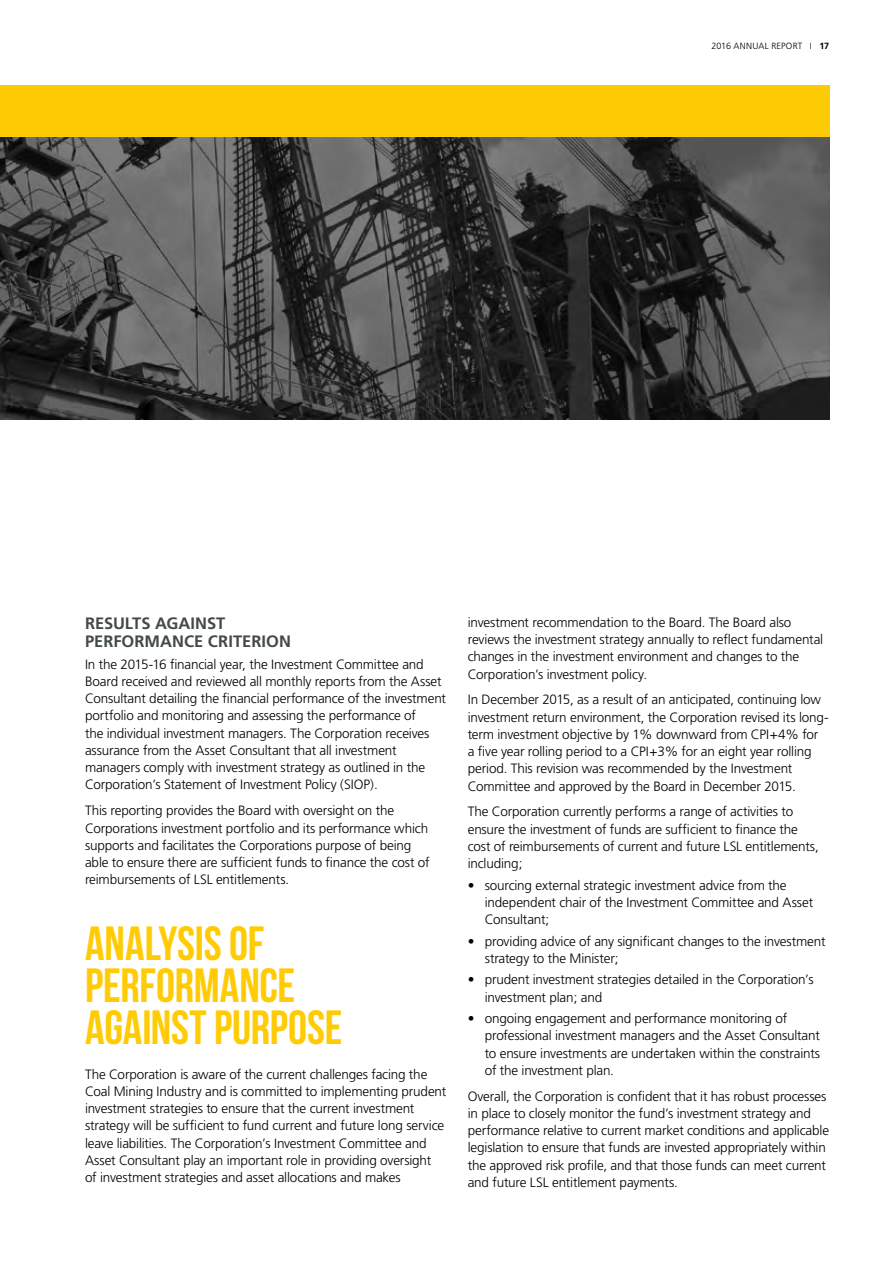
<style>
.page{position:relative;width:893px;height:1263px;background:#fff}
.page>*{position:absolute;margin:0;border:0;box-sizing:border-box;transform-origin:0 0}
.t1{font:48px/42px "Bebas Neue";letter-spacing:-.005em;color:#ffcb05}
.t2{font:700 16.5px/18px "Frutiger CE";color:#43494b}
.t3{font:300 13.5px/17.2px "Frutiger";letter-spacing:-.015em;color:#000}
.t4{font:300 9px "Frutiger";letter-spacing:.025em;color:#000}
.s1{font-family:"Frutiger CE";font-weight:700}
</style>
<div class="page">
<img style="left:0;top:136px;width:829px;height:284px">
<div style="left:0;top:85px;width:157px;height:51px;background:#ffcb05"></div>
<div style="left:85px;top:85px;width:744px;height:51px;background:#ffcb05"></div>
<p class="t4" style="left:711px;top:41px;width:119px">2016 ANNUAL REPORT I <span class="s1">17</span></p>
<p class="t2" style="left:85px;top:614px;width:207px">RESULTS AGAINST<br>PERFORMANCE CRITERION</p>
<p class="t3" style="left:85px;top:656px;width:363px">In the 2015-16 financial year, the Investment Committee and Board received and reviewed all monthly reports from the Asset Consultant detailing the financial performance of the investment portfolio and monitoring and assessing the performance of<br>the individual investment managers. The Corporation receives assurance from the Asset Consultant that all investment managers comply with investment strategy as outlined in the Corporation’s Statement of Investment Policy (SIOP).</p>
<p class="t3" style="left:85px;top:802px;width:346px">This reporting provides the Board with oversight on the Corporations investment portfolio and its performance which supports and facilitates the Corporations purpose of being able to ensure there are sufficient funds to finance the cost of reimbursements of LSL entitlements.</p>
<h1 class="t1" style="left:85px;top:922px;width:259px">ANALYSIS OF<br>PERFORMANCE<br>AGAINST PURPOSE</h1>
<p class="t3" style="left:85px;top:1065px;width:363px">The Corporation is aware of the current challenges facing the Coal Mining Industry and is committed to implementing prudent investment strategies to ensure that the current investment strategy will be sufficient to fund current and future long service leave liabilities. The Corporation’s Investment Committee and Asset Consultant play an important role in providing oversight of investment strategies and asset allocations and makes</p>
<p class="t3" style="left:468px;top:614px;width:357px">investment recommendation to the Board. The Board also reviews the investment strategy annually to reflect fundamental changes in the investment environment and changes to the Corporation’s investment policy.</p>
<p class="t3" style="left:468px;top:691px;width:362px">In December 2015, as a result of an anticipated, continuing low investment return environment, the Corporation revised its long&shy;term investment objective by 1% downward from CPI+4% for<br>a five year rolling period to a CPI+3% for an eight year rolling period. This revision was recommended by the Investment Committee and approved by the Board in December 2015.</p>
<p class="t3" style="left:468px;top:803px;width:353px">The Corporation currently performs a range of activities to ensure the investment of funds are sufficient to finance the cost of reimbursements of current and future LSL entitlements, including;</p>
<p class="t3" style="left:485px;top:876px;width:330px;text-indent:-17px">• sourcing external strategic investment advice from the independent chair of the Investment Committee and Asset<br>Consultant;</p>
<p class="t3" style="left:485px;top:932px;width:342px;text-indent:-17px">• providing advice of any significant changes to the investment strategy to the Minister;</p>
<p class="t3" style="left:485px;top:971px;width:330px;text-indent:-17px">• prudent investment strategies detailed in the Corporation’s investment plan; and</p>
<p class="t3" style="left:485px;top:1010px;width:337px;text-indent:-17px">• ongoing engagement and performance monitoring of professional investment managers and the Asset Consultant to ensure investments are undertaken within the constraints of the investment plan.</p>
<p class="t3" style="left:468px;top:1087px;width:363px">Overall, the Corporation is confident that it has robust processes in place to closely monitor the fund’s investment strategy and performance relative to current market conditions and applicable legislation to ensure that funds are invested appropriately within the approved risk profile, and that those funds can meet current and future LSL entitlement payments.</p>
</div>
